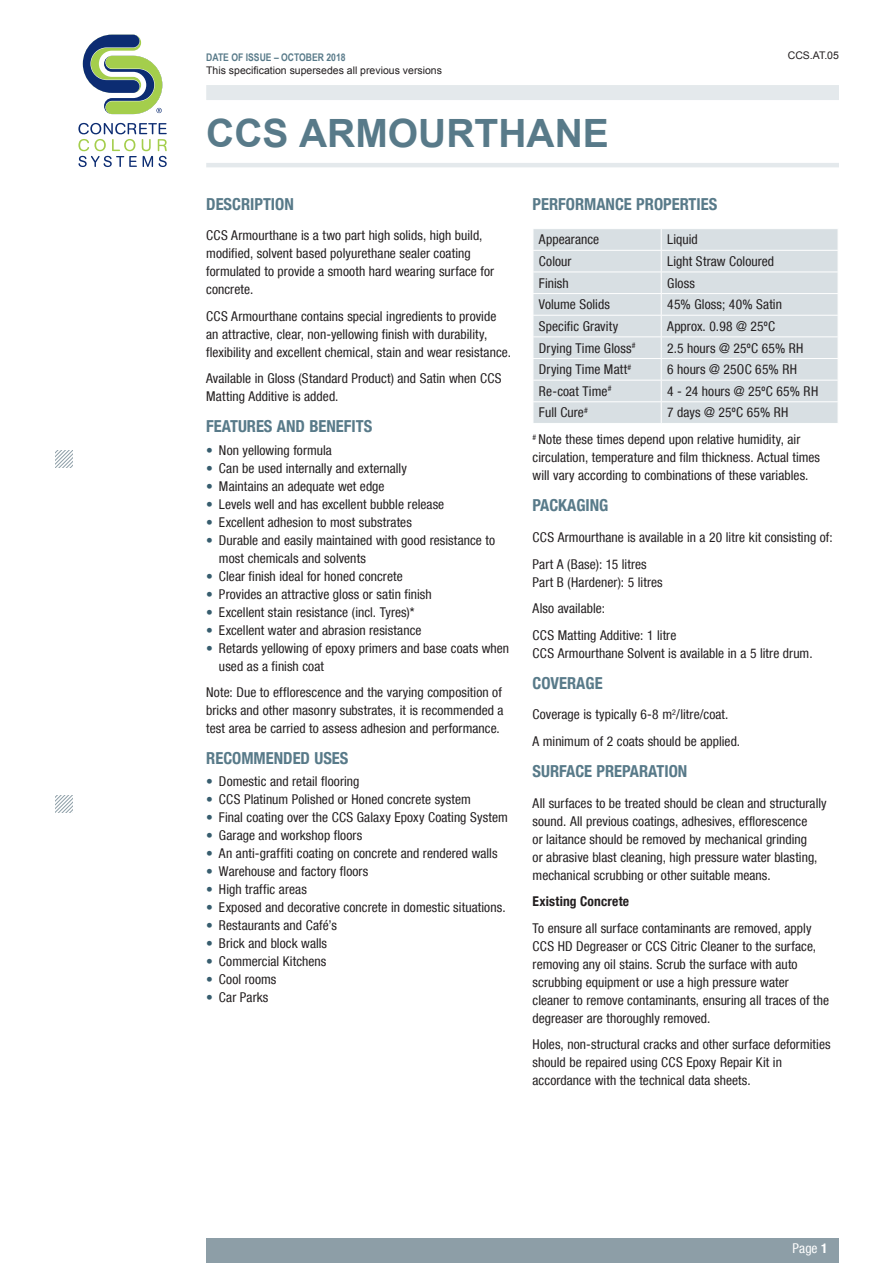
<style>
.page{position:relative;width:893px;height:1263px;background:#fff}
.page>*{position:absolute;margin:0;border:0;box-sizing:border-box;transform-origin:0 0}
.t1{font:700 39px "Arial";color:#587a89}
.t2{font:700 condensed 16.5px "Helvetica Neue LT Com";color:#587a89}
.t3{font:condensed 13.5px/18px "Helvetica Neue LT Com";letter-spacing:.005em;color:#231f20}
.t4{font:700 condensed 13.5px "Helvetica Neue LT Com";letter-spacing:.01em;color:#231f20}
.t5{font:condensed 13.5px "Helvetica Neue LT Com";color:#fff}
.t6{font:10.5px "Arial";color:#231f20}
.t7{font:700 10.5px "Arial Narrow";color:#587a89}
.s1{font-weight:700;color:#375d6e}
.s2{font-weight:700}
</style>
<div class="page">
<div style="left:206px;top:85px;width:633px;height:15px;background:#e4e9ec"></div>
<hr style="left:206px;top:163px;width:633px;height:4px;background:#e4e9ec">
<div style="left:206px;top:1238px;width:633px;height:25px;background:#8d9ea7"></div>
<svg style="left:78px;top:123px;width:89px;height:44px"></svg>
<svg style="left:83px;top:35px;width:79px;height:79px"></svg>
<svg style="left:55px;top:451px;width:17px;height:17px"></svg>
<svg style="left:55px;top:795px;width:17px;height:17px"></svg>
<div style="left:534px;top:229px;width:304px;height:194px;background:#d8dfe3"></div>
<hr style="left:533px;top:250px;width:128px;height:1px;background:#fff">
<hr style="left:661px;top:250px;width:177px;height:1px;background:#fff">
<hr style="left:533px;top:272px;width:128px;height:1px;background:#fff">
<hr style="left:661px;top:272px;width:177px;height:1px;background:#fff">
<hr style="left:533px;top:293px;width:128px;height:1px;background:#fff">
<hr style="left:661px;top:293px;width:177px;height:1px;background:#fff">
<hr style="left:533px;top:315px;width:128px;height:1px;background:#fff">
<hr style="left:661px;top:315px;width:177px;height:1px;background:#fff">
<hr style="left:533px;top:336px;width:128px;height:1px;background:#fff">
<hr style="left:661px;top:336px;width:177px;height:1px;background:#fff">
<hr style="left:533px;top:358px;width:128px;height:1px;background:#fff">
<hr style="left:661px;top:358px;width:177px;height:1px;background:#fff">
<hr style="left:533px;top:380px;width:128px;height:1px;background:#fff">
<hr style="left:661px;top:380px;width:177px;height:1px;background:#fff">
<hr style="left:533px;top:401px;width:128px;height:1px;background:#fff">
<svg style="left:533px;top:229px;width:1px;height:194px"></svg>
<hr style="left:661px;top:401px;width:177px;height:1px;background:#fff">
<svg style="left:661px;top:229px;width:1px;height:194px"></svg>
<p class="t7" style="left:206px;top:51px;width:141px">DATE OF ISSUE – OCTOBER 2018</p>
<p class="t6" style="left:206px;top:63px;width:237px">This specification supersedes all previous versions</p>
<h1 class="t1" style="left:206px;top:108px;width:404px">CCS ARMOURTHANE</h1>
<p class="t6" style="left:788px;top:48px;width:53px">CCS.AT.05</p>
<p class="t2" style="left:206px;top:194px;width:89px">DESCRIPTION</p>
<p class="t3" style="left:206px;top:226px;width:289px">CCS Armourthane is a two part high solids, high build, modified, solvent based polyurethane sealer coating formulated to provide a smooth hard wearing surface for concrete.</p>
<p class="t3" style="left:206px;top:307px;width:306px">CCS Armourthane contains special ingredients to provide an attractive, clear, non-yellowing finish with durability, flexibility and excellent chemical, stain and wear resistance.</p>
<p class="t3" style="left:206px;top:369px;width:297px">Available in Gloss (Standard Product) and Satin when CCS<br>Matting Additive is added.</p>
<p class="t2" style="left:206px;top:417px;width:168px">FEATURES AND BENEFITS</p>
<p class="t3" style="left:206px;top:441px;width:127px"><span class="s1">•</span> Non yellowing formula</p>
<p class="t3" style="left:206px;top:459px;width:202px"><span class="s1">•</span> Can be used internally and externally</p>
<p class="t3" style="left:206px;top:477px;width:180px"><span class="s1">•</span> Maintains an adequate wet edge</p>
<p class="t3" style="left:206px;top:495px;width:240px"><span class="s1">•</span> Levels well and has excellent bubble release</p>
<p class="t3" style="left:206px;top:513px;width:207px"><span class="s1">•</span> Excellent adhesion to most substrates</p>
<p class="t3" style="left:219px;top:531px;width:278px;text-indent:-13px"><span class="s1">•</span> Durable and easily maintained with good resistance to most chemicals and solvents</p>
<p class="t3" style="left:206px;top:567px;width:198px"><span class="s1">•</span> Clear finish ideal for honed concrete</p>
<p class="t3" style="left:206px;top:585px;width:227px"><span class="s1">•</span> Provides an attractive gloss or satin finish</p>
<p class="t3" style="left:206px;top:603px;width:210px"><span class="s1">•</span> Excellent stain resistance (incl. Tyres)*</p>
<p class="t3" style="left:206px;top:621px;width:217px"><span class="s1">•</span> Excellent water and abrasion resistance</p>
<p class="t3" style="left:219px;top:639px;width:292px;text-indent:-13px"><span class="s1">•</span> Retards yellowing of epoxy primers and base coats when used as a finish coat</p>
<p class="t3" style="left:206px;top:683px;width:299px">Note: Due to efflorescence and the varying composition of bricks and other masonry substrates, it is recommended a test area be carried to assess adhesion and performance.</p>
<p class="t2" style="left:206px;top:748px;width:144px">RECOMMENDED USES</p>
<p class="t3" style="left:206px;top:772px;width:155px"><span class="s1">•</span> Domestic and retail flooring</p>
<p class="t3" style="left:206px;top:790px;width:266px"><span class="s1">•</span> CCS Platinum Polished or Honed concrete system</p>
<p class="t3" style="left:206px;top:808px;width:303px"><span class="s1">•</span> Final coating over the CCS Galaxy Epoxy Coating System</p>
<p class="t3" style="left:206px;top:826px;width:158px"><span class="s1">•</span> Garage and workshop floors</p>
<p class="t3" style="left:206px;top:844px;width:293px"><span class="s1">•</span> An anti-graffiti coating on concrete and rendered walls</p>
<p class="t3" style="left:206px;top:862px;width:164px"><span class="s1">•</span> Warehouse and factory floors</p>
<p class="t3" style="left:206px;top:880px;width:102px"><span class="s1">•</span> High traffic areas</p>
<p class="t3" style="left:206px;top:898px;width:301px"><span class="s1">•</span> Exposed and decorative concrete in domestic situations.</p>
<p class="t3" style="left:206px;top:916px;width:132px"><span class="s1">•</span> Restaurants and Café’s</p>
<p class="t3" style="left:206px;top:934px;width:122px"><span class="s1">•</span> Brick and block walls</p>
<p class="t3" style="left:206px;top:952px;width:122px"><span class="s1">•</span> Commercial Kitchens</p>
<p class="t3" style="left:206px;top:970px;width:72px"><span class="s1">•</span> Cool rooms</p>
<p class="t3" style="left:206px;top:988px;width:64px"><span class="s1">•</span> Car Parks</p>
<p class="t2" style="left:533px;top:194px;width:186px">PERFORMANCE PROPERTIES</p>
<p class="t3" style="left:539px;top:230px;width:62px">Appearance</p>
<p class="t3" style="left:667px;top:230px;width:32px">Liquid</p>
<p class="t3" style="left:539px;top:252px;width:34px">Colour</p>
<p class="t3" style="left:667px;top:252px;width:108px">Light Straw Coloured</p>
<p class="t3" style="left:539px;top:274px;width:31px">Finish</p>
<p class="t3" style="left:667px;top:274px;width:29px">Gloss</p>
<p class="t3" style="left:539px;top:295px;width:72px">Volume Solids</p>
<p class="t3" style="left:667px;top:295px;width:116px">45% Gloss; 40% Satin</p>
<p class="t3" style="left:539px;top:317px;width:81px">Specific Gravity</p>
<p class="t3" style="left:667px;top:317px;width:109px">Approx. 0.98 @ 25ºC</p>
<p class="t3" style="left:539px;top:339px;width:98px">Drying Time Gloss<sup>#</sup></p>
<p class="t3" style="left:667px;top:339px;width:138px">2.5 hours @ 25ºC 65% RH</p>
<p class="t3" style="left:539px;top:360px;width:94px">Drying Time Matt<sup>#</sup></p>
<p class="t3" style="left:667px;top:360px;width:131px">6 hours @ 25OC 65% RH</p>
<p class="t3" style="left:539px;top:382px;width:74px">Re-coat Time<sup>#</sup></p>
<p class="t3" style="left:667px;top:382px;width:152px">4 - 24 hours @ 25ºC 65% RH</p>
<p class="t3" style="left:539px;top:403px;width:50px">Full Cure<sup>#</sup></p>
<p class="t3" style="left:533px;top:399px;width:269px;line-height:26.8px;text-indent:135px">7 days @ 25ºC 65% RH<br><sup>#</sup> Note these times depend upon relative humidity, air</p>
<p class="t3" style="left:533px;top:448px;width:289px">circulation, temperature and film thickness. Actual times will vary according to combinations of these variables.</p>
<p class="t2" style="left:533px;top:496px;width:77px">PACKAGING</p>
<p class="t3" style="left:533px;top:524px;width:302px;line-height:26.5px">CCS Armourthane is available in a 20 litre kit consisting of:<br>Part A (Base): 15 litres</p>
<p class="t3" style="left:533px;top:568px;width:145px;line-height:26.5px">Part B (Hardener): 5 litres<br>Also available:<br>CCS Matting Additive: 1 litre</p>
<p class="t3" style="left:533px;top:644px;width:281px">CCS Armourthane Solvent is available in a 5 litre drum.</p>
<p class="t2" style="left:533px;top:673px;width:71px">COVERAGE</p>
<p class="t3" style="left:533px;top:701px;width:209px;line-height:26.5px">Coverage is typically 6-8 m<sup>2</sup>/litre/coat.<br>A minimum of 2 coats should be applied.</p>
<p class="t2" style="left:533px;top:761px;width:156px">SURFACE PREPARATION</p>
<p class="t3" style="left:533px;top:794px;width:296px">All surfaces to be treated should be clean and structurally sound. All previous coatings, adhesives, efflorescence<br>or laitance should be removed by mechanical grinding<br>or abrasive blast cleaning, high pressure water blasting, mechanical scrubbing or other suitable means.</p>
<p class="t4" style="left:533px;top:893px;width:98px">Existing Concrete</p>
<p class="t3" style="left:533px;top:919px;width:298px">To ensure all surface contaminants are removed, apply CCS HD Degreaser or CCS Citric Cleaner to the surface, removing any oil stains. Scrub the surface with auto scrubbing equipment or use a high pressure water cleaner to remove contaminants, ensuring all traces of the degreaser are thoroughly removed.</p>
<p class="t3" style="left:533px;top:1035px;width:299px">Holes, non-structural cracks and other surface deformities should be repaired using CCS Epoxy Repair Kit in accordance with the technical data sheets.</p>
<p class="t5" style="left:793px;top:1240px;width:37px">Page <span class="s2">1</span></p>
</div>
